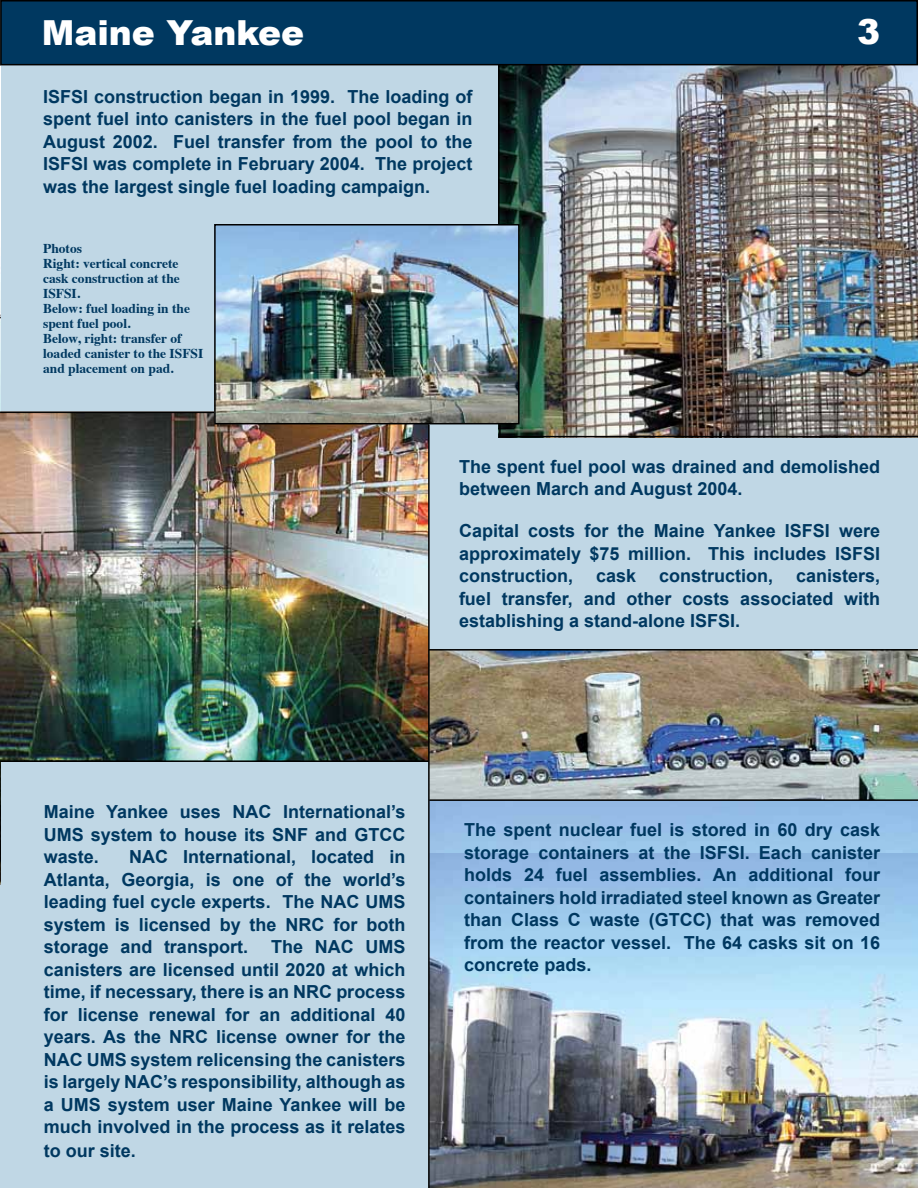
<style>
.page{position:relative;width:918px;height:1188px;background:#fff}
.page>*{position:absolute;margin:0;border:0;box-sizing:border-box;transform-origin:0 0}
.t1{font:900 34.5px "Arial";color:#fff}
.t2{font:700 18px/22.5px "Arial";color:#003860;text-align:justify}
.t3{font:700 13.5px/15px "Times";color:#003860}
</style>
<div class="page">
<div style="left:1px;top:63px;width:499px;height:348px;background:#c0d7e5"></div>
<div style="left:1px;top:760px;width:428px;height:428px;background:#c0d7e5"></div>
<img style="left:0;top:267px;width:1px;height:144px">
<img style="left:0;top:762px;width:1px;height:123px">
<div style="left:430px;top:420px;width:488px;height:230px;background:#c0d7e5"></div>
<img style="left:499px;top:65px;width:419px;height:371px">
<img style="left:430px;top:651px;width:488px;height:202px">
<img style="left:430px;top:853px;width:488px;height:335px">
<img style="left:0;top:413px;width:428px;height:347px">
<div style="left:1px;top:1px;width:916px;height:64px;background:#003860"></div>
<div style="left:0;top:0;width:918px;height:65px;border:2px solid #000"></div>
<hr style="left:429px;top:649px;width:489px;height:2px;background:#000">
<hr style="left:429px;top:799px;width:489px;height:2px;background:#000">
<hr style="left:0;top:411px;width:214px;height:2px;background:#000">
<img style="left:217px;top:227px;width:300px;height:194px">
<div style="left:214px;top:224px;width:306px;height:200px;border:2px solid #000"></div>
<hr style="left:0;top:760px;width:429px;height:2px;background:#000">
<hr style="left:498px;top:65px;width:2px;height:159px;background:#000">
<svg style="left:499px;top:425px;width:2px;height:11px"></svg>
<hr style="left:499px;top:436px;width:419px;height:1px;background:#000">
<hr style="left:428px;top:425px;width:2px;height:763px;background:#000">
<h1 class="t1" style="left:42px;top:8px;width:264px">Maine Yankee</h1>
<h1 class="t1" style="left:857px;top:7px;width:25px">3</h1>
<p class="t2" style="left:43px;top:86px;width:431px">ISFSI construction began in 1999. The loading of spent fuel into canisters in the fuel pool began in August 2002. Fuel transfer from the pool to the ISFSI was complete in February 2004. The project was the largest single fuel loading campaign.</p>
<p class="t3" style="left:43px;top:240px;width:162px">Photos<br>Right: vertical concrete cask construction at the<br>ISFSI.<br>Below: fuel loading in the spent fuel pool.<br>Below, right: transfer of loaded canister to the ISFSI and placement on pad.</p>
<p class="t2" style="left:459px;top:456px;width:423px">The spent fuel pool was drained and demolished between March and August 2004.</p>
<p class="t2" style="left:459px;top:520px;width:423px">Capital costs for the Maine Yankee ISFSI were approximately $75 million. This includes ISFSI construction,</p>
<p class="t2" style="left:459px;top:565px;width:423px;text-indent:337px">canisters, fuel transfer, and other costs associated with establishing a stand-alone ISFSI.</p>
<p class="t2" style="left:596px;top:565px;width:42px">cask</p>
<p class="t2" style="left:659px;top:565px;width:116px">construction,</p>
<p class="t2" style="left:44px;top:801px;width:363px">Maine Yankee uses NAC International’s UMS system to house its SNF and GTCC waste.</p>
<p class="t2" style="left:44px;top:846px;width:363px;text-indent:85px">NAC International, located in Atlanta, Georgia, is one of the world’s leading fuel cycle experts. The NAC UMS system is licensed by the NRC for both storage and transport.</p>
<p class="t2" style="left:44px;top:936px;width:363px;text-indent:227px">The NAC UMS canisters are licensed until 2020 at which time, if necessary, there is an NRC process for license renewal for an additional 40 years. As the NRC license owner for the NAC UMS system relicensing the canisters is largely NAC’s responsibility, although as a UMS system user Maine Yankee will be much involved in the process as it relates to our site.</p>
<p class="t2" style="left:464px;top:819px;width:417px">The spent nuclear fuel is stored in 60 dry cask storage containers at the ISFSI. Each canister holds 24 fuel assemblies. An additional four containers hold irradiated steel known as Greater than Class C waste (GTCC) that was removed from the reactor vessel. The 64 casks sit on 16 concrete pads.</p>
</div>
